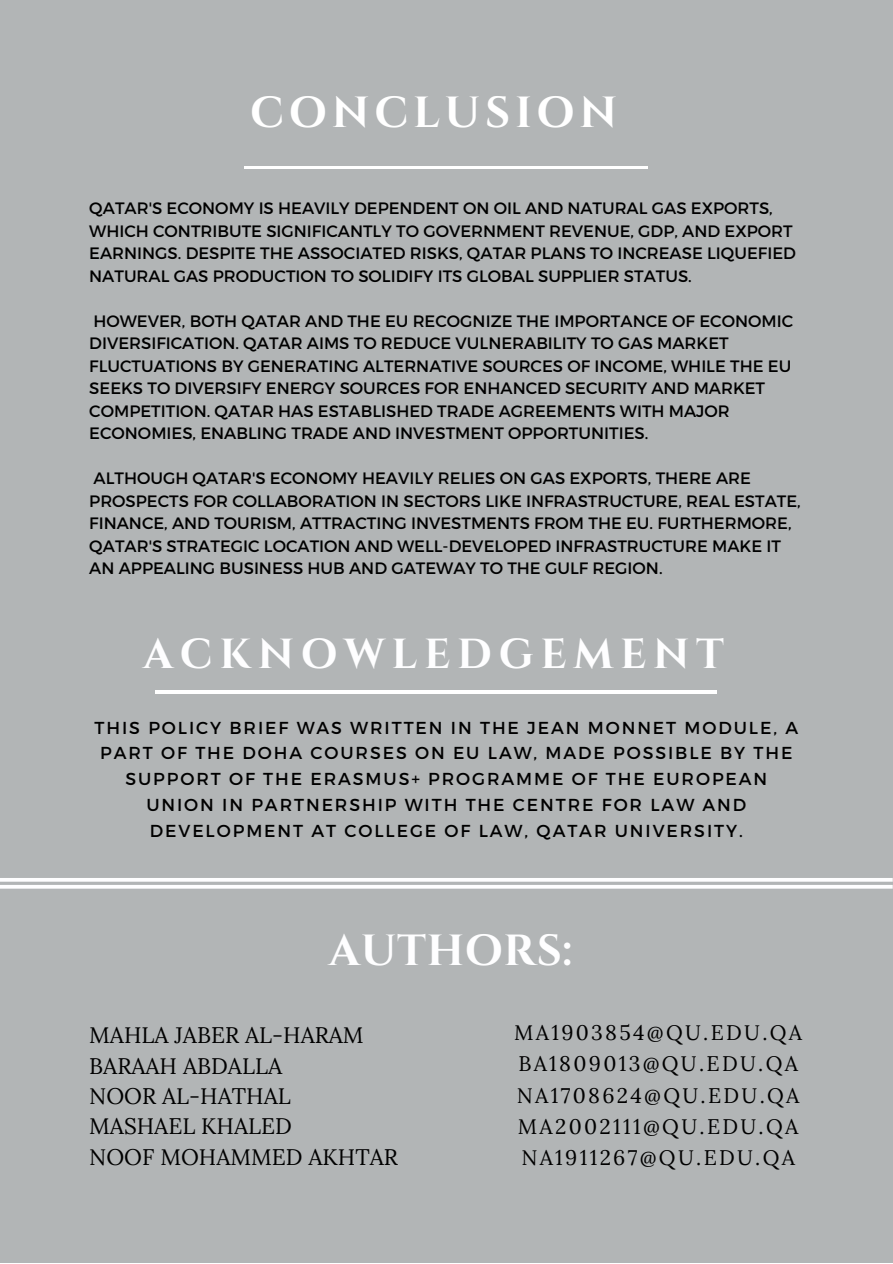
<style>
.page{position:relative;width:893px;height:1264px;background:#fff}
.page>*{position:absolute;margin:0;border:0;box-sizing:border-box;transform-origin:0 0}
.t1{font:700 43.5px "Cinzel";letter-spacing:.11em;color:#fff}
.t2{font:700 43.5px "Cinzel";letter-spacing:.015em;color:#fefeff}
.t3{font:700 41.85px "Cinzel";letter-spacing:.16em;color:#fefeff}
.t4{font:22.5px "Lora";color:#000}
.t5{font:21px "Lora";letter-spacing:.11em;color:#000}
.t6{font:17.25px/25.8px "Montserrat";letter-spacing:.11em;color:#000;text-align:center}
.t7{font:16.5px/22.5px "Montserrat";color:#000}
</style>
<div class="page">
<div style="left:0;top:0;width:892px;height:1262px;background:#b2b5b6"></div>
<svg style="left:0;top:878px;width:892px;height:10px"></svg>
<hr style="left:245px;top:166px;width:403px;height:2px;background:#fff">
<hr style="left:155px;top:690px;width:561px;height:3px;background:#fff">
<p class="t1" style="left:250px;top:85px;width:368px">CONCLUSION</p>
<p class="t7" style="left:89px;top:196px;width:708px">QATAR'S ECONOMY IS HEAVILY DEPENDENT ON OIL AND NATURAL GAS EXPORTS, WHICH CONTRIBUTE SIGNIFICANTLY TO GOVERNMENT REVENUE, GDP, AND EXPORT EARNINGS. DESPITE THE ASSOCIATED RISKS, QATAR PLANS TO INCREASE LIQUEFIED NATURAL GAS PRODUCTION TO SOLIDIFY ITS GLOBAL SUPPLIER STATUS.</p>
<p class="t7" style="left:89px;top:309px;width:705px">HOWEVER, BOTH QATAR AND THE EU RECOGNIZE THE IMPORTANCE OF ECONOMIC DIVERSIFICATION. QATAR AIMS TO REDUCE VULNERABILITY TO GAS MARKET FLUCTUATIONS BY GENERATING ALTERNATIVE SOURCES OF INCOME, WHILE THE EU SEEKS TO DIVERSIFY ENERGY SOURCES FOR ENHANCED SECURITY AND MARKET COMPETITION. QATAR HAS ESTABLISHED TRADE AGREEMENTS WITH MAJOR ECONOMIES, ENABLING TRADE AND INVESTMENT OPPORTUNITIES.</p>
<p class="t7" style="left:89px;top:466px;width:713px">ALTHOUGH QATAR'S ECONOMY HEAVILY RELIES ON GAS EXPORTS, THERE ARE PROSPECTS FOR COLLABORATION IN SECTORS LIKE INFRASTRUCTURE, REAL ESTATE, FINANCE, AND TOURISM, ATTRACTING INVESTMENTS FROM THE EU. FURTHERMORE, QATAR'S STRATEGIC LOCATION AND WELL-DEVELOPED INFRASTRUCTURE MAKE IT AN APPEALING BUSINESS HUB AND GATEWAY TO THE GULF REGION.</p>
<p class="t3" style="left:143px;top:627px;width:582px">ACKNOWLEDGEMENT</p>
<p class="t6" style="left:95px;top:713px;width:705px">THIS POLICY BRIEF WAS WRITTEN IN THE JEAN MONNET MODULE, A PART OF THE DOHA COURSES ON EU LAW, MADE POSSIBLE BY THE SUPPORT OF THE ERASMUS+ PROGRAMME OF THE EUROPEAN UNION IN PARTNERSHIP WITH THE CENTRE FOR LAW AND DEVELOPMENT AT COLLEGE OF LAW, QATAR UNIVERSITY.</p>
<p class="t2" style="left:329px;top:922px;width:244px">AUTHORS:</p>
<p class="t4" style="left:89px;top:1020px;width:276px">MAHLA JABER AL-HARAM</p>
<p class="t4" style="left:89px;top:1051px;width:194px">BARAAH ABDALLA</p>
<p class="t4" style="left:89px;top:1081px;width:203px">NOOR AL-HATHAL</p>
<p class="t4" style="left:89px;top:1111px;width:204px">MASHAEL KHALED</p>
<p class="t4" style="left:89px;top:1142px;width:310px">NOOF MOHAMMED AKHTAR</p>
<p class="t5" style="left:514px;top:1018px;width:289px">MA1903854@QU.EDU.QA</p>
<p class="t5" style="left:518px;top:1050px;width:281px">BA1809013@QU.EDU.QA</p>
<p class="t5" style="left:517px;top:1081px;width:284px">NA1708624@QU.EDU.QA</p>
<p class="t5" style="left:518px;top:1112px;width:282px">MA2002111@QU.EDU.QA</p>
<p class="t5" style="left:521px;top:1144px;width:275px">NA1911267@QU.EDU.QA</p>
</div>
